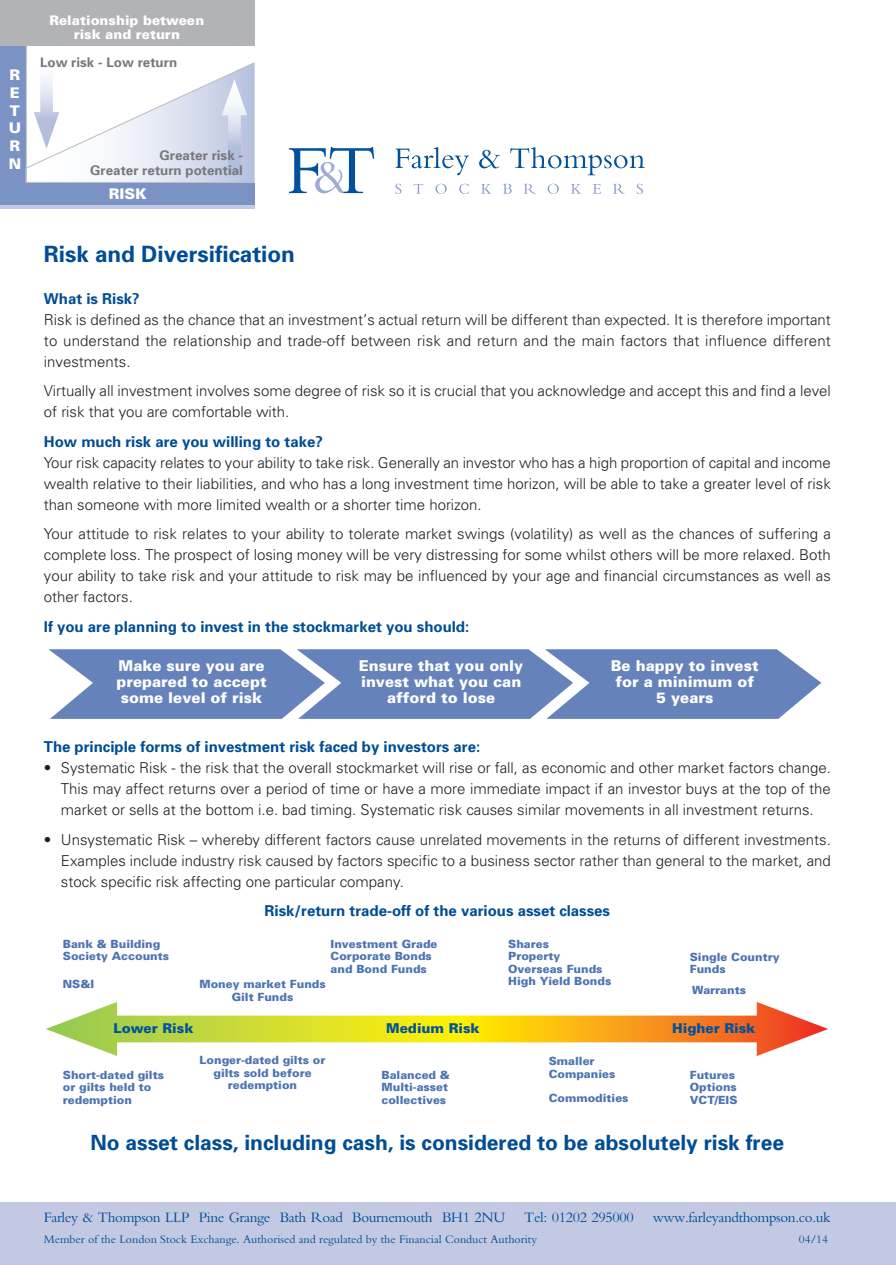
<style>
.page{position:relative;width:896px;height:1265px;background:#fff}
.page>*{position:absolute;margin:0;border:0;box-sizing:border-box;transform-origin:0 0}
.t1{font:700 22.5px "Univers";color:#014d95}
.t2{font:700 21px "Univers";color:#014d95}
.t3{font:300 15px/21px "Univers";color:#231f20;text-align:justify}
.t4{font:700 15px "Univers";color:#014d95}
.t5{font:15px "M Bembo";letter-spacing:-.025em;color:#014d95}
.t6{font:900 14.85px/16.2px "Univers";color:#fff;text-align:center}
.t7{font:900 14.7px/17.7px "Univers";color:#fff;text-align:justify}
.t8{font:900 13.5px "Univers";color:#01529a}
.t9{font:700 13.2px/14.7px "Univers";color:#76787b;text-align:right}
.t10{font:900 13.2px/14.7px "Univers";color:#fff;text-align:center}
.t11{font:12px "M Bembo";color:#014d95}
.t12{font:900 11.25px/12.5px "Univers";color:#4d74b2}
</style>
<div class="page">
<div style="left:0;top:38px;width:255px;height:167px;background:#7a92c4"></div>
<div style="left:0;top:0;width:255px;height:46px;background:#b2b3b7"></div>
<svg style="left:25px;top:46px;width:230px;height:137px;background:#ebeef5"></svg>
<svg style="left:395px;top:147px;width:74px;height:28px"></svg>
<svg style="left:479px;top:150px;width:21px;height:18px"></svg>
<svg style="left:510px;top:147px;width:135px;height:28px"></svg>
<svg style="left:395px;top:184px;width:6px;height:10px"></svg>
<svg style="left:413px;top:184px;width:10px;height:10px"></svg>
<svg style="left:435px;top:184px;width:11px;height:10px"></svg>
<svg style="left:459px;top:184px;width:10px;height:10px"></svg>
<svg style="left:481px;top:184px;width:10px;height:10px"></svg>
<svg style="left:502px;top:184px;width:9px;height:10px"></svg>
<svg style="left:523px;top:184px;width:13px;height:10px"></svg>
<svg style="left:547px;top:184px;width:12px;height:10px"></svg>
<svg style="left:571px;top:184px;width:10px;height:10px"></svg>
<svg style="left:592px;top:184px;width:9px;height:10px"></svg>
<svg style="left:613px;top:184px;width:12px;height:10px"></svg>
<svg style="left:636px;top:184px;width:7px;height:10px"></svg>
<svg style="left:289px;top:147px;width:85px;height:46px"></svg>
<div style="left:0;top:1202px;width:896px;height:63px;background:#c3c9e2"></div>
<svg style="left:48px;top:649px;width:773px;height:70px;background:#758fc1"></svg>
<svg style="left:46px;top:1002px;width:782px;height:54px"></svg>
<p class="t7" style="left:9px;top:68px;width:14px">R E T U R N</p>
<p class="t10" style="left:49px;top:14px;width:156px">Relationship between risk and return</p>
<p class="t9" style="left:40px;top:57px;width:139px">Low risk - Low return</p>
<p class="t9" style="left:90px;top:149px;width:154px">Greater risk -<br>Greater return potential</p>
<p class="t7" style="left:109px;top:186px;width:40px">RISK</p>
<h1 class="t1" style="left:44px;top:246px;width:252px">Risk and Diversification</h1>
<p class="t4" style="left:44px;top:293px;width:97px">What is Risk?</p>
<p class="t3" style="left:44px;top:310px;width:788px">Risk is defined as the chance that an investment’s actual return will be different than expected. It is therefore important to understand the relationship and trade-off between risk and return and the main factors that influence different investments.</p>
<p class="t3" style="left:44px;top:382px;width:788px">Virtually all investment involves some degree of risk so it is crucial that you acknowledge and accept this and find a level of risk that you are comfortable with.</p>
<p class="t4" style="left:44px;top:436px;width:280px">How much risk are you willing to take?</p>
<p class="t3" style="left:44px;top:453px;width:788px">Your risk capacity relates to your ability to take risk. Generally an investor who has a high proportion of capital and income wealth relative to their liabilities, and who has a long investment time horizon, will be able to take a greater level of risk than someone with more limited wealth or a shorter time horizon.</p>
<p class="t3" style="left:44px;top:525px;width:788px">Your attitude to risk relates to your ability to tolerate market swings (volatility) as well as the chances of suffering a complete loss. The prospect of losing money will be very distressing for some whilst others will be more relaxed. Both your ability to take risk and your attitude to risk may be influenced by your age and financial circumstances as well as other factors.</p>
<p class="t4" style="left:44px;top:621px;width:427px">If you are planning to invest in the stockmarket you should:</p>
<p class="t6" style="left:116px;top:659px;width:152px">Make sure you are prepared to accept some level of risk</p>
<p class="t6" style="left:359px;top:659px;width:166px">Ensure that you only invest what you can afford to lose</p>
<p class="t6" style="left:611px;top:659px;width:149px">Be happy to invest for a minimum of<br>5 years</p>
<p class="t4" style="left:44px;top:741px;width:438px">The principle forms of investment risk faced by investors are:</p>
<p class="t3" style="left:61px;top:759px;width:771px;text-indent:-17px">• Systematic Risk - the risk that the overall stockmarket will rise or fall, as economic and other market factors change.<br>This may affect returns over a period of time or have a more immediate impact if an investor buys at the top of the market or sells at the bottom i.e. bad timing. Systematic risk causes similar movements in all investment returns.</p>
<p class="t3" style="left:61px;top:830px;width:771px;text-indent:-17px">• Unsystematic Risk – whereby different factors cause unrelated movements in the returns of different investments.<br>Examples include industry risk caused by factors specific to a business sector rather than general to the market, and stock specific risk affecting one particular company.</p>
<p class="t4" style="left:264px;top:905px;width:347px">Risk/return trade-off of the various asset classes</p>
<p class="t12" style="left:508px;top:939px;width:105px">Shares<br>Property<br>Overseas Funds<br>High Yield Bonds</p>
<p class="t12" style="left:330px;top:939px;width:108px">Investment Grade<br>Corporate Bonds and Bond Funds</p>
<p class="t12" style="left:63px;top:939px;width:108px">Bank &amp; Building<br>Society Accounts</p>
<p class="t12" style="left:689px;top:951px;width:91px">Single Country<br>Funds</p>
<p class="t12" style="left:63px;top:979px;width:33px">NS&amp;I</p>
<p class="t12" style="left:199px;top:979px;width:128px">Money market Funds</p>
<p class="t12" style="left:692px;top:985px;width:56px">Warrants</p>
<p class="t12" style="left:232px;top:992px;width:63px">Gilt Funds</p>
<p class="t8" style="left:113px;top:1024px;width:81px">Lower Risk</p>
<p class="t8" style="left:386px;top:1024px;width:95px">Medium Risk</p>
<p class="t8" style="left:672px;top:1024px;width:84px">Higher Risk</p>
<p class="t12" style="left:200px;top:1055px;width:127px;text-align:center">Longer-dated gilts or gilts sold before redemption</p>
<p class="t12" style="left:63px;top:1070px;width:103px">Short-dated gilts or gilts held to redemption</p>
<p class="t12" style="left:381px;top:1070px;width:70px">Balanced &amp;<br>Multi-asset collectives</p>
<p class="t12" style="left:548px;top:1056px;width:68px">Smaller<br>Companies</p>
<p class="t12" style="left:548px;top:1093px;width:81px">Commodities</p>
<p class="t12" style="left:689px;top:1070px;width:49px">Futures<br>Options<br>VCT/EIS</p>
<h2 class="t2" style="left:91px;top:1135px;width:695px">No asset class, including cash, is considered to be absolutely risk free</h2>
<p class="t5" style="left:44px;top:1208px;width:463px">Farley &amp; Thompson LLP Pine Grange Bath Road Bournemouth BH1 2NU</p>
<p class="t5" style="left:524px;top:1208px;width:111px">Tel: 01202 295000</p>
<p class="t5" style="left:653px;top:1208px;width:179px">www.farleyandthompson.co.uk</p>
<p class="t11" style="left:44px;top:1232px;width:494px">Member of the London Stock Exchange. Authorised and regulated by the Financial Conduct Authority</p>
<p class="t11" style="left:799px;top:1232px;width:31px">04/14</p>
</div>
